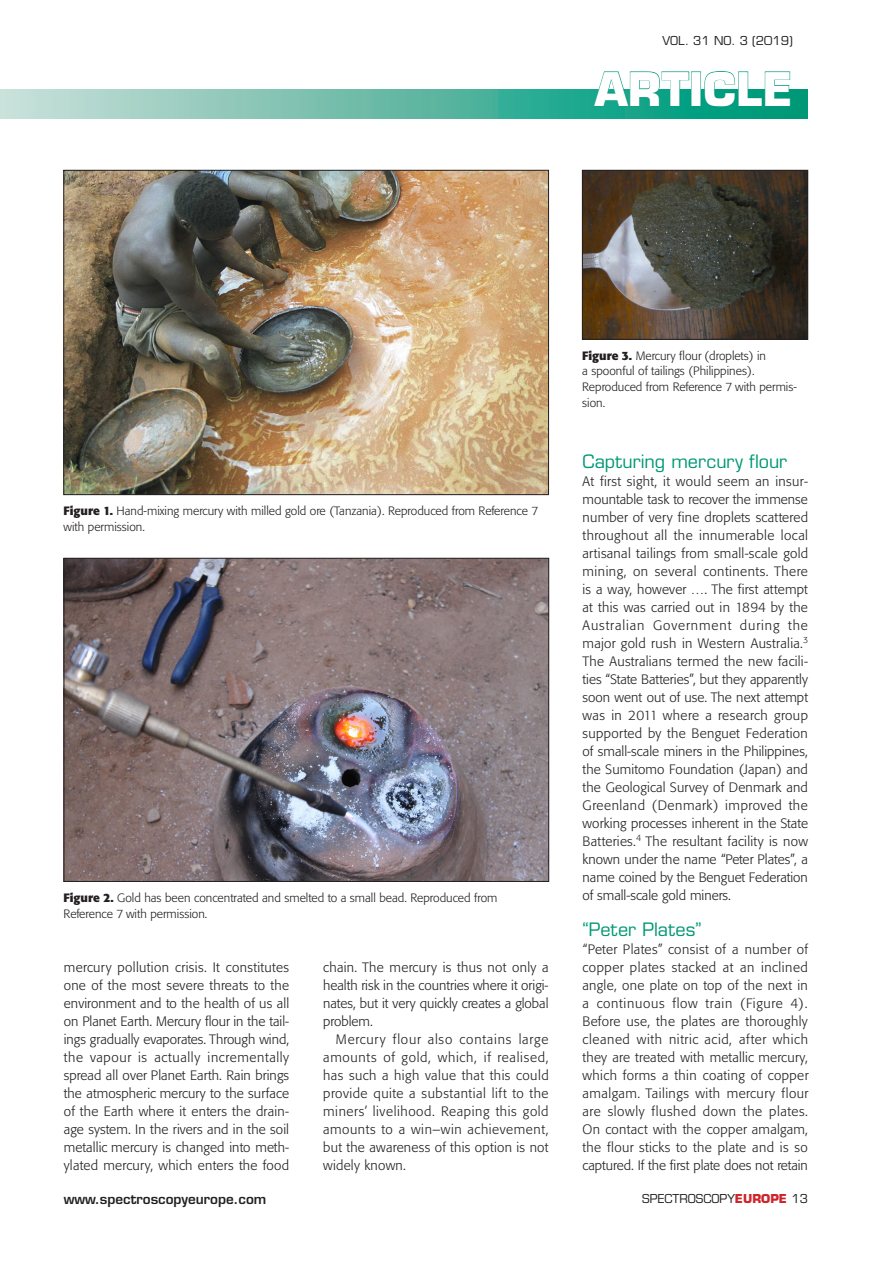
<style>
.page{position:relative;width:893px;height:1263px;background:#fff}
.page>*{position:absolute;margin:0;border:0;box-sizing:border-box;transform-origin:0 0}
.t1{font:700 45px "Eurostile";color:#fff}
.Article_A_Head{font:18px "Eurostile";color:#009875}
.Body_copy{font:300 13.5px/18px "Formata BQ";color:#231f20;text-align:justify}
.Body_indent{font:300 13.5px/18px "Formata BQ";letter-spacing:.02em;color:#231f20;text-align:justify}
.t2{font:600 13.5px "Eurostile";color:#231f20}
.Article_caption{font:300 12px/15.8px "Formata BQ";color:#231f20}
.t3{font:12px "Eurostile";color:#231f20}
.s1{font-weight:700}
.s2{font-weight:700;color:#ce252b}
</style>
<div class="page">
<svg style="left:0;top:89px;width:808px;height:29px;background:#69bdab"></svg>
<svg style="left:593px;top:71px;width:96px;height:35px"></svg>
<div style="left:691px;top:72px;width:10px;height:34px;border:1px solid #009875"></div>
<svg style="left:704px;top:71px;width:87px;height:36px"></svg>
<img style="left:66px;top:172px;width:481px;height:321px">
<div style="left:64px;top:170px;width:485px;height:325px;border:1px solid #231f20"></div>
<img style="left:584px;top:172px;width:222px;height:165px">
<div style="left:582px;top:170px;width:226px;height:169px;border:1px solid #231f20"></div>
<img style="left:66px;top:560px;width:481px;height:320px">
<div style="left:64px;top:558px;width:485px;height:324px;border:1px solid #231f20"></div>
<p class="t3" style="left:662px;top:33px;width:132px">VOL. 31 NO. 3 (2019)</p>
<h1 class="t1" style="left:595px;top:61px;width:200px">ARTICLE</h1>
<p class="Article_caption" style="left:64px;top:503px;width:476px"><span class="s1">Figure 1.</span> Hand-mixing mercury with milled gold ore (Tanzania). Reproduced from Reference 7 with permission.</p>
<p class="Article_caption" style="left:64px;top:890px;width:435px"><span class="s1">Figure 2.</span> Gold has been concentrated and smelted to a small bead. Reproduced from<br>Reference 7 with permission.</p>
<p class="Body_indent" style="left:64px;top:958px;width:227px">mercury pollution crisis. It constitutes one of the most severe threats to the environment and to the health of us all on Planet Earth. Mercury flour in the tail&shy;ings gradually evaporates. Through wind, the vapour is actually incrementally spread all over Planet Earth. Rain brings the atmospheric mercury to the surface of the Earth where it enters the drain&shy;age system. In the rivers and in the soil metallic mercury is changed into meth&shy;ylated mercury, which enters the food</p>
<p class="Body_indent" style="left:323px;top:958px;width:227px">chain. The mercury is thus not only a health risk in the countries where it origi&shy;nates, but it very quickly creates a global problem.</p>
<p class="Body_indent" style="left:323px;top:1030px;width:227px;text-indent:13px">Mercury flour also contains large amounts of gold, which, if realised, has such a high value that this could provide quite a substantial lift to the miners’ livelihood. Reaping this gold amounts to a win–win achievement, but the awareness of this option is not widely known.</p>
<p class="t2" style="left:64px;top:1190px;width:204px">www.spectroscopyeurope.com</p>
<p class="Article_caption" style="left:582px;top:348px;width:216px"><span class="s1">Figure 3.</span> Mercury flour (droplets) in<br>a spoonful of tailings (Philippines).<br>Reproduced from Reference 7 with permis&shy;sion.</p>
<p class="Article_A_Head" style="left:583px;top:451px;width:206px">Capturing mercury flour</p>
<p class="Body_copy" style="left:583px;top:472px;width:227px">At first sight, it would seem an insur&shy;mountable task to recover the immense number of very fine droplets scattered throughout all the innumerable local artisanal tailings from small-scale gold mining, on several continents. There is a way, however …. The first attempt at this was carried out in 1894 by the Australian Government during the major gold rush in Western Australia.<sup>3<br></sup>The Australians termed the new facili&shy;ties “State Batteries”, but they apparently soon went out of use. The next attempt was in 2011 where a research group supported by the Benguet Federation of small-scale miners in the Philippines, the Sumitomo Foundation (Japan) and the Geological Survey of Denmark and Greenland (Denmark) improved the working processes inherent in the State Batteries.<sup>4</sup> The resultant facility is now known under the name “Peter Plates”, a name coined by the Benguet Federation of small-scale gold miners.</p>
<p class="Article_A_Head" style="left:583px;top:919px;width:120px">“Peter Plates”</p>
<p class="Body_copy" style="left:583px;top:940px;width:228px">“Peter Plates” consist of a number of copper plates stacked at an inclined angle, one plate on top of the next in a continuous flow train (Figure 4).<br>Before use, the plates are thoroughly cleaned with nitric acid, after which they are treated with metallic mercury, which forms a thin coating of copper amalgam. Tailings with mercury flour are slowly flushed down the plates.<br>On contact with the copper amalgam, the flour sticks to the plate and is so captured. If the first plate does not retain</p>
<p class="t3" style="left:642px;top:1191px;width:167px">SPECTROSCOPY<span class="s2">EUROPE</span> 13</p>
</div>
